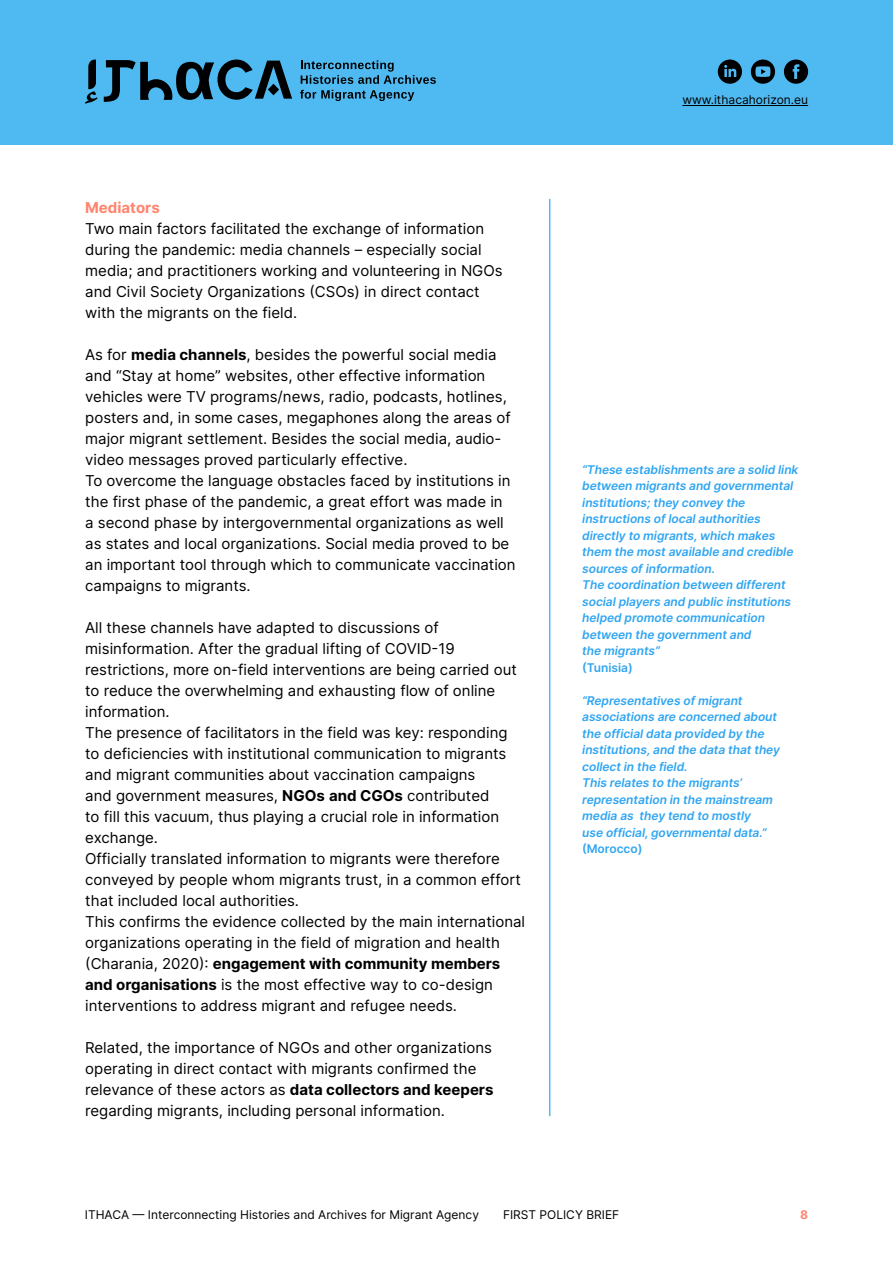
<style>
.page{position:relative;width:893px;height:1263px;background:#fff}
.page>*{position:absolute;margin:0;border:0;box-sizing:border-box;transform-origin:0 0}
.t1{font:15px/21px "Inter";color:#000}
.t2{font:700 15px "Inter";color:#ff846e}
.t3{font:italic 600 12px/16.5px "Inter";letter-spacing:-.005em;color:#2fa5f2}
.t4{font:12px "Inter";color:#000}
.t5{font:600 12px "Inter";color:#2fa5f2}
.t6{font:700 12px "Inter";color:#ff846e}
.s1{font-weight:700}
</style>
<div class="page">
<hr style="left:549px;top:199px;width:1px;height:917px;background:#4fbaf2">
<div style="left:0;top:0;width:893px;height:144px;background:#4fbaf2"></div>
<svg style="left:301px;top:60px;width:135px;height:24px"></svg>
<svg style="left:300px;top:90px;width:114px;height:11px"></svg>
<svg style="left:85px;top:60px;width:207px;height:44px"></svg>
<hr style="left:682px;top:105px;width:126px;height:1px;background:#000">
<svg style="left:751px;top:60px;width:24px;height:24px"></svg>
<svg style="left:718px;top:60px;width:24px;height:24px"></svg>
<svg style="left:784px;top:60px;width:24px;height:24px"></svg>
<p class="t2" style="left:85px;top:197px;width:76px">Mediators</p>
<p class="t1" style="left:85px;top:218px;width:419px">Two main factors facilitated the exchange of information during the pandemic: media channels – especially social media; and practitioners working and volunteering in NGOs and Civil Society Organizations (CSOs) in direct contact with the migrants on the field.</p>
<p class="t1" style="left:85px;top:344px;width:432px">As for <span class="s1">media channels</span>, besides the powerful social media and “Stay at home” websites, other effective information vehicles were TV programs/news, radio, podcasts, hotlines, posters and, in some cases, megaphones along the areas of major migrant settlement. Besides the social media, audio&shy;video messages proved particularly effective.<br>To overcome the language obstacles faced by institutions in the first phase of the pandemic, a great effort was made in<br>a second phase by intergovernmental organizations as well as states and local organizations. Social media proved to be an important tool through which to communicate vaccination campaigns to migrants.</p>
<p class="t1" style="left:85px;top:617px;width:442px">All these channels have adapted to discussions of misinformation. After the gradual lifting of COVID-19 restrictions, more on-field interventions are being carried out to reduce the overwhelming and exhausting flow of online information.<br>The presence of facilitators in the field was key: responding to deficiencies with institutional communication to migrants and migrant communities about vaccination campaigns<br>and government measures, <span class="s1">NGOs and CGOs</span> contributed<br>to fill this vacuum, thus playing a crucial role in information exchange.<br>Officially translated information to migrants were therefore conveyed by people whom migrants trust, in a common effort that included local authorities.<br>This confirms the evidence collected by the main international organizations operating in the field of migration and health (Charania, 2020): <span class="s1">engagement with community members and organisations</span> is the most effective way to co-design interventions to address migrant and refugee needs.</p>
<p class="t1" style="left:85px;top:1037px;width:410px">Related, the importance of NGOs and other organizations operating in direct contact with migrants confirmed the relevance of these actors as <span class="s1">data collectors and keepers </span>regarding migrants, including personal information.</p>
<p class="t4" style="left:682px;top:90px;width:127px">www.ithacahorizon.eu</p>
<p class="t3" style="left:582px;top:461px;width:218px">“These establishments are a solid link between migrants and governmental institutions; they convey the instructions of local authorities directly to migrants, which makes them the most available and credible sources of information.<br>The coordination between different social players and public institutions helped promote communication between the government and<br>the migrants”</p>
<p class="t5" style="left:582px;top:658px;width:52px">(Tunisia)</p>
<p class="t3" style="left:582px;top:692px;width:200px">“Representatives of migrant associations are concerned about the official data provided by the institutions, and the data that they collect in the field.<br>This relates to the migrants’ representation in the mainstream media as they tend to mostly<br>use official, governmental data.”</p>
<p class="t5" style="left:582px;top:840px;width:62px">(Morocco)</p>
<p class="t4" style="left:85px;top:1206px;width:396px">ITHACA — Interconnecting Histories and Archives for Migrant Agency</p>
<p class="t4" style="left:503px;top:1206px;width:118px">FIRST POLICY BRIEF</p>
<p class="t6" style="left:800px;top:1206px;width:9px">8</p>
</div>
